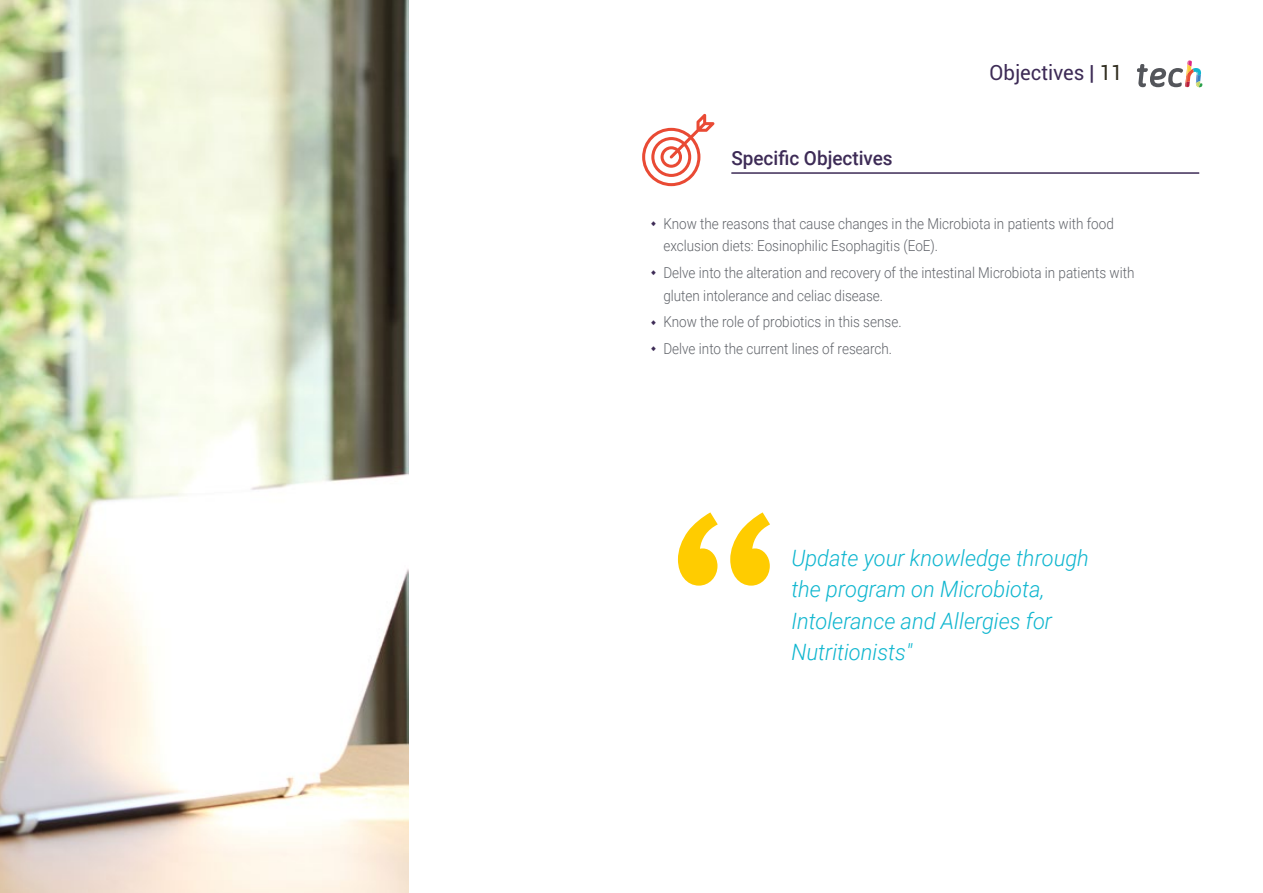
<style>
.page{position:relative;width:1263px;height:893px;background:#fff}
.page>*{position:absolute;margin:0;border:0;box-sizing:border-box;transform-origin:0 0}
.t1{font:italic 300 22.5px/31.5px "Roboto";color:#0fb6cf}
.t2{font:21px "Roboto";color:#3d2b56}
.t3{font:500 19.5px "Roboto";color:#3d2b56}
.t4{font:300 15px/22.5px "Roboto";color:#61646a;scale:.9 1}
.s1{color:#312e20}
</style>
<div class="page">
<img style="left:0;top:0;width:408px;height:893px">
<svg style="left:642px;top:114px;width:72px;height:72px"></svg>
<hr style="left:731px;top:173px;width:468px;height:1px;background:#3d2b56">
<svg style="left:1137px;top:61px;width:65px;height:27px"></svg>
<svg style="left:678px;top:512px;width:92px;height:74px"></svg>
<h3 class="t3" style="left:731px;top:144px;width:163px">Specific Objectives</h3>
<h2 class="t2" style="left:989px;top:57px;width:135px">Objectives | <span class="s1">11</span></h2>
<p class="t4" style="left:663px;top:212px;width:502px">Know the reasons that cause changes in the Microbiota in patients with food exclusion diets: Eosinophilic Esophagitis (EoE).</p>
<p class="t4" style="left:663px;top:261px;width:525px">Delve into the alteration and recovery of the intestinal Microbiota in patients with gluten intolerance and celiac disease.</p>
<p class="t4" style="left:663px;top:308px;width:266px;line-height:26.7px">Know the role of probiotics in this sense.<br>Delve into the current lines of research.</p>
<h1 class="t1" style="left:791px;top:541px;width:299px">Update your knowledge through the program on Microbiota,<br>Intolerance and Allergies for<br>Nutritionists"</h1>
</div>
